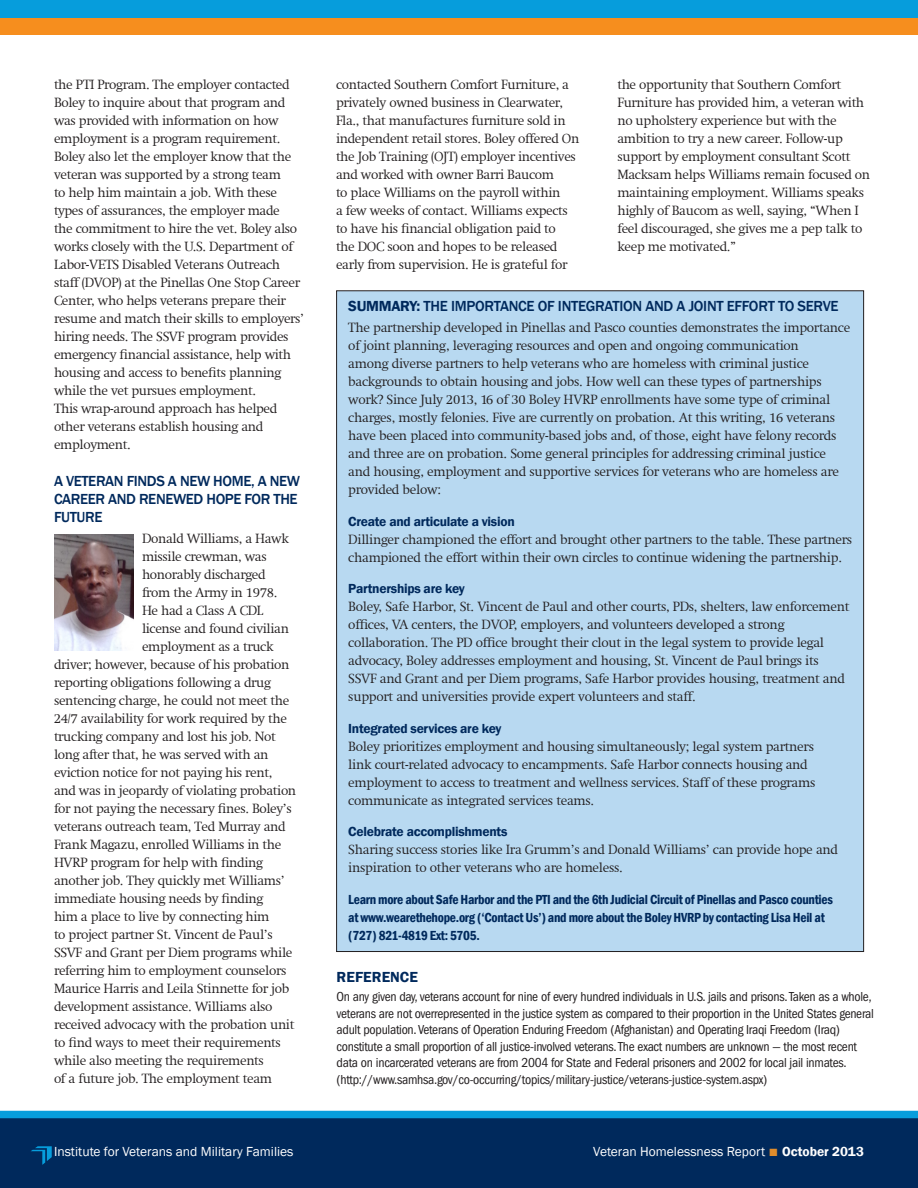
<style>
.page{position:relative;width:918px;height:1188px;background:#fff}
.page>*{position:absolute;margin:0;border:0;box-sizing:border-box;transform-origin:0 0}
.t1{font:500 15px/18px "Franklin Gothic";letter-spacing:-.025em;color:#00295c}
.t2{font:600 15px "Franklin Gothic";color:#00295c}
.Main_body_text{font:300 13.5px/18px "Swift Com";letter-spacing:-.025em;color:#231f20}
.References{font:condensed 13.5px/16.5px "ITC Franklin Gothic Std";letter-spacing:-.02em;color:#231f20}
.Main_body_text-2{font:600 condensed 13.5px/18px "Franklin Gothic";letter-spacing:-.02em;color:#00295c}
.t3{font:600 13.5px "Franklin Gothic";letter-spacing:-.02em;color:#00295c}
.t4{font:13.5px "Franklin Gothic";color:#fff}
.s1{font-weight:600}
.s2{color:#df8c2c}
</style>
<div class="page">
<div style="left:337px;top:291px;width:527px;height:661px;background:#b8d9f1"></div>
<div style="left:0;top:17px;width:918px;height:18px;background:#f68e1e"></div>
<div style="left:0;top:0;width:918px;height:17px;background:#069ddc"></div>
<div style="left:0;top:1112px;width:918px;height:76px;background:#00295c"></div>
<div style="left:0;top:1111px;width:918px;height:7px;background:#069ddc"></div>
<svg style="left:31px;top:1146px;width:21px;height:19px"></svg>
<img style="left:54px;top:534px;width:79px;height:116px">
<p class="Main_body_text" style="left:54px;top:75px;width:252px">the PTI Program. The employer contacted Boley to inquire about that program and was provided with information on how employment is a program requirement.<br>Boley also let the employer know that the veteran was supported by a strong team<br>to help him maintain a job. With these types of assurances, the employer made<br>the commitment to hire the vet. Boley also works closely with the U.S. Department of Labor-VETS Disabled Veterans Outreach staff (DVOP) at the Pinellas One Stop Career Center, who helps veterans prepare their resume and match their skills to employers’ hiring needs. The SSVF program provides emergency financial assistance, help with housing and access to benefits planning while the vet pursues employment.<br>This wrap-around approach has helped other veterans establish housing and employment.</p>
<p class="t1" style="left:54px;top:473px;width:248px">A VETERAN FINDS A NEW HOME, A NEW<br>CAREER AND RENEWED HOPE FOR THE<br>FUTURE</p>
<p class="Main_body_text" style="left:142px;top:530px;width:148px">Donald Williams, a Hawk</p>
<p class="Main_body_text" style="left:142px;top:548px;width:126px">missile crewman, was</p>
<p class="Main_body_text" style="left:142px;top:566px;width:125px">honorably discharged</p>
<p class="Main_body_text" style="left:142px;top:584px;width:137px">from the Army in 1978.</p>
<p class="Main_body_text" style="left:142px;top:602px;width:123px">He had a Class A CDL</p>
<p class="Main_body_text" style="left:142px;top:620px;width:149px">license and found civilian</p>
<p class="Main_body_text" style="left:142px;top:638px;width:133px">employment as a truck</p>
<p class="Main_body_text" style="left:54px;top:656px;width:237px">driver; however, because of his probation</p>
<p class="Main_body_text" style="left:54px;top:674px;width:219px">reporting obligations following a drug</p>
<p class="Main_body_text" style="left:54px;top:692px;width:237px">sentencing charge, he could not meet the</p>
<p class="Main_body_text" style="left:54px;top:710px;width:234px">24/7 availability for work required by the</p>
<p class="Main_body_text" style="left:54px;top:728px;width:223px">trucking company and lost his job. Not</p>
<p class="Main_body_text" style="left:54px;top:746px;width:216px">long after that, he was served with an</p>
<p class="Main_body_text" style="left:54px;top:764px;width:220px">eviction notice for not paying his rent,</p>
<p class="Main_body_text" style="left:54px;top:782px;width:244px">and was in jeopardy of violating probation</p>
<p class="Main_body_text" style="left:54px;top:800px;width:239px">for not paying the necessary fines. Boley’s</p>
<p class="Main_body_text" style="left:54px;top:818px;width:233px">veterans outreach team, Ted Murray and</p>
<p class="Main_body_text" style="left:54px;top:836px;width:229px">Frank Magazu, enrolled Williams in the</p>
<p class="Main_body_text" style="left:54px;top:854px;width:210px">HVRP program for help with finding</p>
<p class="Main_body_text" style="left:54px;top:872px;width:232px">another job. They quickly met Williams’</p>
<p class="Main_body_text" style="left:54px;top:890px;width:211px">immediate housing needs by finding</p>
<p class="Main_body_text" style="left:54px;top:908px;width:217px">him a place to live by connecting him</p>
<p class="Main_body_text" style="left:54px;top:926px;width:220px">to project partner St. Vincent de Paul’s</p>
<p class="Main_body_text" style="left:54px;top:944px;width:240px">SSVF and Grant per Diem programs while</p>
<p class="Main_body_text" style="left:54px;top:962px;width:234px">referring him to employment counselors</p>
<p class="Main_body_text" style="left:54px;top:980px;width:237px">Maurice Harris and Leila Stinnette for job</p>
<p class="Main_body_text" style="left:54px;top:998px;width:220px">development assistance. Williams also</p>
<p class="Main_body_text" style="left:54px;top:1016px;width:242px">received advocacy with the probation unit</p>
<p class="Main_body_text" style="left:54px;top:1034px;width:228px">to find ways to meet their requirements</p>
<p class="Main_body_text" style="left:54px;top:1052px;width:211px">while also meeting the requirements</p>
<p class="Main_body_text" style="left:54px;top:1070px;width:220px">of a future job. The employment team</p>
<p class="Main_body_text" style="left:336px;top:76px;width:245px">contacted Southern Comfort Furniture, a privately owned business in Clearwater, Fla., that manufactures furniture sold in independent retail stores. Boley offered On the Job Training (OJT) employer incentives and worked with owner Barri Baucom<br>to place Williams on the payroll within<br>a few weeks of contact. Williams expects to have his financial obligation paid to<br>the DOC soon and hopes to be released early from supervision. He is grateful for</p>
<p class="t1" style="left:348px;top:298px;width:492px"><span class="s1">SUMMARY:</span> THE IMPORTANCE OF INTEGRATION AND A JOINT EFFORT TO SERVE</p>
<p class="Main_body_text" style="left:348px;top:319px;width:504px">The partnership developed in Pinellas and Pasco counties demonstrates the importance of joint planning, leveraging resources and open and ongoing communication<br>among diverse partners to help veterans who are homeless with criminal justice backgrounds to obtain housing and jobs. How well can these types of partnerships work? Since July 2013, 16 of 30 Boley HVRP enrollments have some type of criminal charges, mostly felonies. Five are currently on probation. At this writing, 16 veterans have been placed into community-based jobs and, of those, eight have felony records and three are on probation. Some general principles for addressing criminal justice and housing, employment and supportive services for veterans who are homeless are provided below:</p>
<p class="t3" style="left:348px;top:513px;width:168px">Create and articulate a vision</p>
<p class="Main_body_text" style="left:348px;top:530px;width:505px">Dillinger championed the effort and brought other partners to the table. These partners championed the effort within their own circles to continue widening the partnership.</p>
<p class="t3" style="left:348px;top:581px;width:118px">Partnerships are key</p>
<p class="Main_body_text" style="left:348px;top:598px;width:503px">Boley, Safe Harbor, St. Vincent de Paul and other courts, PDs, shelters, law enforcement offices, VA centers, the DVOP, employers, and volunteers developed a strong collaboration. The PD office brought their clout in the legal system to provide legal advocacy, Boley addresses employment and housing, St. Vincent de Paul brings its SSVF and Grant and per Diem programs, Safe Harbor provides housing, treatment and support and universities provide expert volunteers and staff.</p>
<p class="t3" style="left:348px;top:720px;width:155px">Integrated services are key</p>
<p class="Main_body_text" style="left:348px;top:737px;width:469px">Boley prioritizes employment and housing simultaneously; legal system partners link court-related advocacy to encampments. Safe Harbor connects housing and employment to access to treatment and wellness services. Staff of these programs communicate as integrated services teams.</p>
<p class="t3" style="left:348px;top:824px;width:161px">Celebrate accomplishments</p>
<p class="Main_body_text" style="left:348px;top:841px;width:491px">Sharing success stories like Ira Grumm’s and Donald Williams’ can provide hope and inspiration to other veterans who are homeless.</p>
<p class="Main_body_text-2" style="left:348px;top:890px;width:486px">Learn more about Safe Harbor and the PTI and the 6th Judicial Circuit of Pinellas and Pasco counties at www.wearethehope.org (‘Contact Us’) and more about the Boley HVRP by contacting Lisa Heil at (727) 821-4819 Ext: 5705.</p>
<p class="Main_body_text" style="left:617px;top:76px;width:254px">the opportunity that Southern Comfort Furniture has provided him, a veteran with no upholstery experience but with the ambition to try a new career. Follow-up support by employment consultant Scott Macksam helps Williams remain focused on maintaining employment. Williams speaks highly of Baucom as well, saying, “When I feel discouraged, she gives me a pep talk to keep me motivated.”</p>
<p class="t2" style="left:337px;top:967px;width:83px">REFERENCE</p>
<p class="References" style="left:337px;top:989px;width:539px">On any given day, veterans account for nine of every hundred individuals in U.S. jails and prisons. Taken as a whole, veterans are not overrepresented in the justice system as compared to their proportion in the United States general adult population. Veterans of Operation Enduring Freedom (Afghanistan) and Operating Iraqi Freedom (Iraq) constitute a small proportion of all justice-involved veterans. The exact numbers are unknown — the most recent data on incarcerated veterans are from 2004 for State and Federal prisoners and 2002 for local jail inmates. (http://www.samhsa.gov/co-occurring/topics/military-justice/veterans-justice-system.aspx)</p>
<p class="t4" style="left:54px;top:1143px;width:241px">Institute for Veterans and Military Families</p>
<p class="t4" style="left:593px;top:1143px;width:272px">Veteran Homelessness Report <span class="s2">■</span> <span class="s1">October 2013</span></p>
</div>
